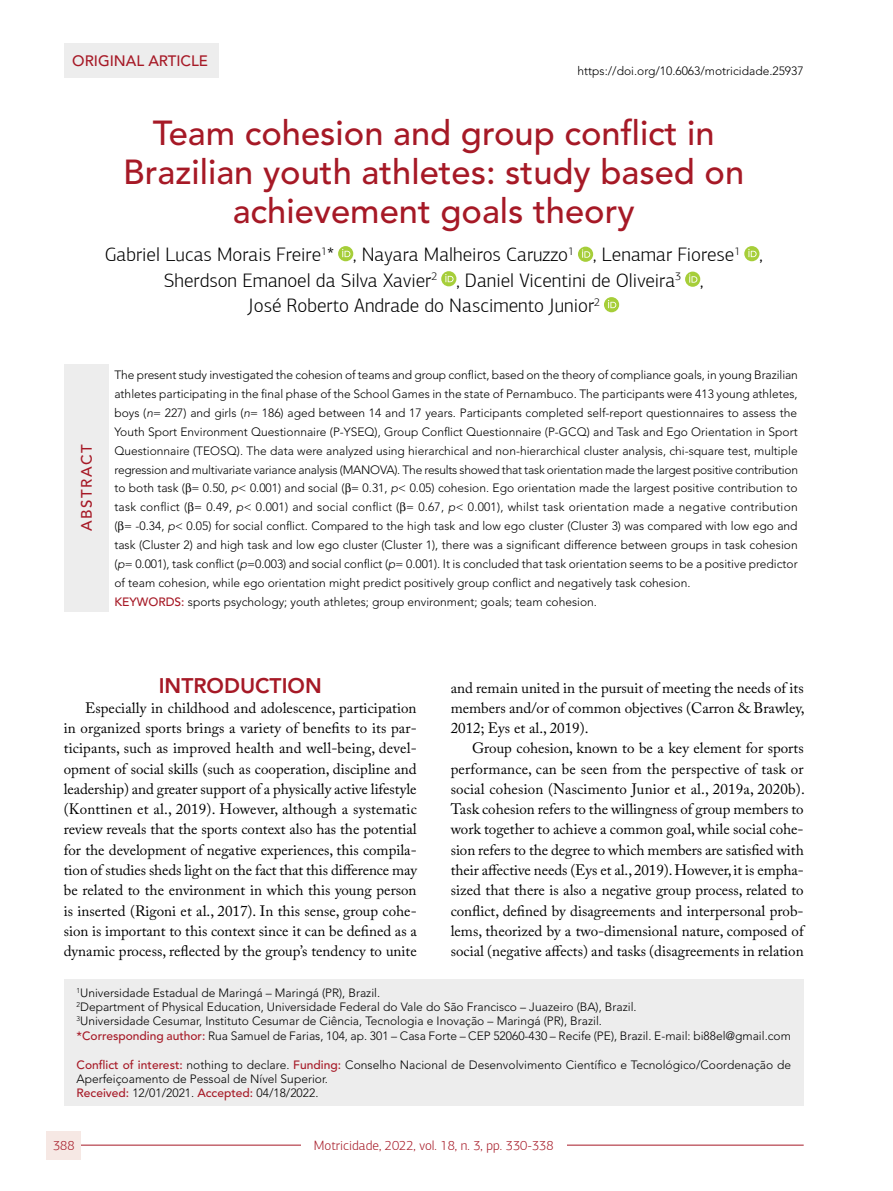
<style>
.page{position:relative;width:893px;height:1191px;background:#fff}
.page>*{position:absolute;margin:0;border:0;box-sizing:border-box;transform-origin:0 0}
.t1{font:500 34.5px/39px "Avenir LT Std";color:#a61926;text-align:center}
.t2{font:800 21px "Avenir LT Std";color:#a61926}
.t3{font:300 19.5px "PF Agora Sans Pro";color:#000}
.t4{font:15px/20.2px "Adobe Caslon Pro";color:#000;text-align:justify}
.t5{font:500 15px "Avenir LT Std";color:#a61926}
.t6{font:500 15px "Avenir LT Std";letter-spacing:.1em;color:#a61926}
.t7{font:300 13.5px "PF Agora Sans Pro";color:#a61926}
.t8{font:300 12px/18.9px "Avenir LT Std";color:#000}
.s1{font-style:italic}
.s2{font-weight:500;color:#a61926}
</style>
<div class="page">
<hr style="left:64px;top:1144px;width:740px;height:1px;background:#a61926">
<div style="left:47px;top:1130px;width:34px;height:29px;background:#f6e8e4"></div>
<div style="left:64px;top:43px;width:154px;height:34px;background:#ededed"></div>
<div style="left:64px;top:979px;width:740px;height:127px;background:#ededed"></div>
<svg style="left:338px;top:246px;width:15px;height:15px"></svg>
<svg style="left:342px;top:249px;width:8px;height:8px"></svg>
<div style="left:578px;top:247px;width:15px;height:15px;background:#a6ce39;border-radius:50%"></div>
<svg style="left:582px;top:249px;width:8px;height:9px"></svg>
<div style="left:744px;top:246px;width:15px;height:15px;background:#a6ce39;border-radius:50%"></div>
<svg style="left:748px;top:249px;width:9px;height:8px"></svg>
<svg style="left:441px;top:271px;width:15px;height:15px"></svg>
<svg style="left:445px;top:274px;width:9px;height:8px"></svg>
<svg style="left:685px;top:271px;width:15px;height:16px"></svg>
<svg style="left:689px;top:274px;width:8px;height:9px"></svg>
<svg style="left:604px;top:297px;width:15px;height:15px"></svg>
<svg style="left:608px;top:300px;width:8px;height:8px"></svg>
<div style="left:64px;top:364px;width:44px;height:248px;background:#ededed"></div>
<div style="left:301px;top:1133px;width:265px;height:23px;background:#fff"></div>
<p class="t5" style="left:72px;top:52px;width:137px">ORIGINAL ARTICLE</p>
<p class="t8" style="left:578px;top:61px;width:228px">https://doi.org/10.6063/motricidade.25937</p>
<h1 class="t1" style="left:123px;top:114px;width:623px">Team cohesion and group conflict in<br>Brazilian youth athletes: study based on achievement goals theory</h1>
<h3 class="t3" style="left:105px;top:243px;width:660px">Gabriel Lucas Morais Freire<sup>1</sup>* , Nayara Malheiros Caruzzo<sup>1</sup> , Lenamar Fiorese<sup>1</sup> ,</h3>
<h3 class="t3" style="left:164px;top:269px;width:541px">Sherdson Emanoel da Silva Xavier<sup>2</sup> , Daniel Vicentini de Oliveira<sup>3</sup> ,</h3>
<h3 class="t3" style="left:248px;top:294px;width:353px">José Roberto Andrade do Nascimento Junior<sup>2</sup></h3>
<p class="t6" style="left:78px;top:531px;width:88px;rotate:-90deg">ABSTRACT</p>
<p class="t8" style="left:114px;top:365px;width:685px">The present study investigated the cohesion of teams and group conflict, based on the theory of compliance goals, in young Brazilian athletes participating in the final phase of the School Games in the state of Pernambuco. The participants were 413 young athletes, boys (<span class="s1">n</span>= 227) and girls (<span class="s1">n</span>= 186) aged between 14 and 17 years. Participants completed self-report questionnaires to assess the Youth Sport Environment Questionnaire (P-YSEQ), Group Conflict Questionnaire (P-GCQ) and Task and Ego Orientation in Sport Questionnaire (TEOSQ). The data were analyzed using hierarchical and non-hierarchical cluster analysis, chi-square test, multiple regression and multivariate variance analysis (MANOVA). The results showed that task orientation made the largest positive contribution to both task ( = 0.50, <span class="s1">p</span>&lt; 0.001) and social ( = 0.31, <span class="s1">p</span>&lt; 0.05) cohesion. Ego orientation made the largest positive contribution to task conflict ( = 0.49, <span class="s1">p</span>&lt; 0.001) and social conflict ( = 0.67, <span class="s1">p</span>&lt; 0.001), whilst task orientation made a negative contribution ( = -0.34, <span class="s1">p</span>&lt; 0.05) for social conflict. Compared to the high task and low ego cluster (Cluster 3) was compared with low ego and task (Cluster 2) and high task and low ego cluster (Cluster 1), there was a significant difference between groups in task cohesion (<span class="s1">p</span>= 0.001), task conflict (<span class="s1">p</span>=0.003) and social conflict (<span class="s1">p</span>= 0.001). It is concluded that task orientation seems to be a positive predictor of team cohesion, while ego orientation might predict positively group conflict and negatively task cohesion.<br><span class="s2">KEYWORDS:</span> sports psychology; youth athletes; group environment; goals; team cohesion.</p>
<h2 class="t2" style="left:159px;top:673px;width:164px">INTRODUCTION</h2>
<p class="t4" style="left:64px;top:697px;width:355px;text-indent:21px">Especially in childhood and adolescence, participation in organized sports brings a variety of benefits to its par&shy;ticipants, such as improved health and well-being, devel&shy;opment of social skills (such as cooperation, discipline and leadership) and greater support of a physically active lifestyle (Konttinen et al., 2019). However, although a systematic review reveals that the sports context also has the potential for the development of negative experiences, this compila&shy;tion of studies sheds light on the fact that this difference may be related to the environment in which this young person is inserted (Rigoni et al., 2017). In this sense, group cohe&shy;sion is important to this context since it can be defined as a dynamic process, reflected by the group’s tendency to unite</p>
<p class="t4" style="left:451px;top:677px;width:355px">and remain united in the pursuit of meeting the needs of its members and/or of common objectives (Carron &amp; Brawley, 2012; Eys et al., 2019).</p>
<p class="t4" style="left:451px;top:738px;width:356px;text-indent:21px">Group cohesion, known to be a key element for sports performance, can be seen from the perspective of task or social cohesion (Nascimento Junior et al., 2019a, 2020b).<br>Task cohesion refers to the willingness of group members to work together to achieve a common goal, while social cohe&shy;sion refers to the degree to which members are satisfied with their affective needs (Eys et al., 2019). However, it is empha&shy;sized that there is also a negative group process, related to conflict, defined by disagreements and interpersonal prob&shy;lems, theorized by a two-dimensional nature, composed of social (negative affects) and tasks (disagreements in relation</p>
<p class="t8" style="left:77px;top:985px;width:716px;line-height:14.4px"><sup>1</sup>Universidade Estadual de Maringá – Maringá (PR), Brazil.<br><sup>2</sup>Department of Physical Education, Universidade Federal do Vale do São Francisco – Juazeiro (BA), Brazil.<br><sup>3</sup>Universidade Cesumar, Instituto Cesumar de Ciência, Tecnologia e Inovação – Maringá (PR), Brazil.<br><span class="s2">*Corresponding author:</span> Rua Samuel de Farias, 104, ap. 301 – Casa Forte – CEP 52060-430 – Recife (PE), Brazil. E-mail: bi88el@gmail.com</p>
<p class="t8" style="left:77px;top:1057px;width:716px;line-height:14.4px"><span class="s2">Conflict of interest:</span> nothing to declare. <span class="s2">Funding:</span> Conselho Nacional de Desenvolvimento Científico e Tecnológico/Coordenação de<br>Aperfeiçoamento de Pessoal de Nível Superior.<br><span class="s2">Received:</span> 12/01/2021. <span class="s2">Accepted:</span> 04/18/2022.</p>
<p class="t7" style="left:53px;top:1137px;width:23px">388</p>
<p class="t7" style="left:315px;top:1137px;width:240px">Geriatr Gerontol Aging. 20XX;XX(X): 88 95</p>
<p class="t7" style="left:314px;top:1137px;width:241px">Motricidade, 2022, vol. 18, n. 3, pp. 330-338</p>
</div>
